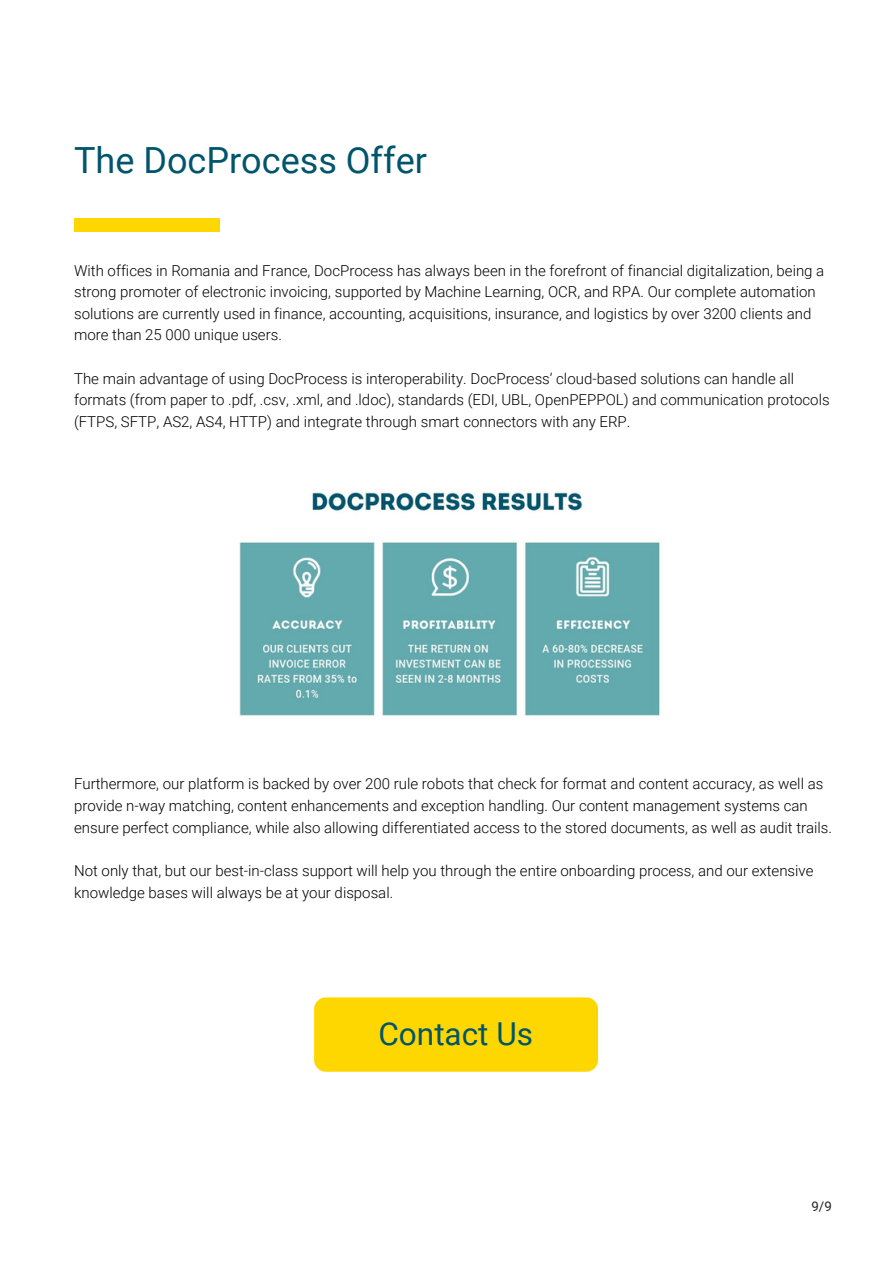
<style>
.page{position:relative;width:894px;height:1264px;background:#fff}
.page>*{position:absolute;margin:0;border:0;box-sizing:border-box;transform-origin:0 0}
.t1{font:36px "Roboto";color:#00556c}
.t2{font:31.5px "Roboto";color:#00556c}
.t3{font:300 15px/21.6px "Roboto";color:#000}
.t4{font:13.2px "Roboto";color:#222}
</style>
<div class="page">
<div style="left:74px;top:218px;width:145px;height:14px;background:#ffd700"></div>
<img style="left:239px;top:491px;width:421px;height:225px">
<div style="left:314px;top:997px;width:284px;height:74px;background:#ffd700;border-radius:12px"></div>
<h1 class="t1" style="left:74px;top:139px;width:354px">The DocProcess Offer</h1>
<p class="t3" style="left:74px;top:260px;width:751px">With offices in Romania and France, DocProcess has always been in the forefront of financial digitalization, being a strong promoter of electronic invoicing, supported by Machine Learning, OCR, and RPA. Our complete automation solutions are currently used in finance, accounting, acquisitions, insurance, and logistics by over 3200 clients and more than 25 000 unique users.</p>
<p class="t3" style="left:74px;top:368px;width:756px">The main advantage of using DocProcess is interoperability. DocProcess’ cloud-based solutions can handle all formats (from paper to .pdf, .csv, .xml, and .ldoc), standards (EDI, UBL, OpenPEPPOL) and communication protocols (FTPS, SFTP, AS2, AS4, HTTP) and integrate through smart connectors with any ERP.</p>
<p class="t3" style="left:74px;top:773px;width:759px">Furthermore, our platform is backed by over 200 rule robots that check for format and content accuracy, as well as provide n-way matching, content enhancements and exception handling. Our content management systems can ensure perfect compliance, while also allowing differentiated access to the stored documents, as well as audit trails.</p>
<p class="t3" style="left:74px;top:860px;width:740px">Not only that, but our best-in-class support will help you through the entire onboarding process, and our extensive knowledge bases will always be at your disposal.</p>
<h2 class="t2" style="left:378px;top:1016px;width:156px">Contact Us</h2>
<p class="t4" style="left:811px;top:1198px;width:22px">9/9</p>
</div>
